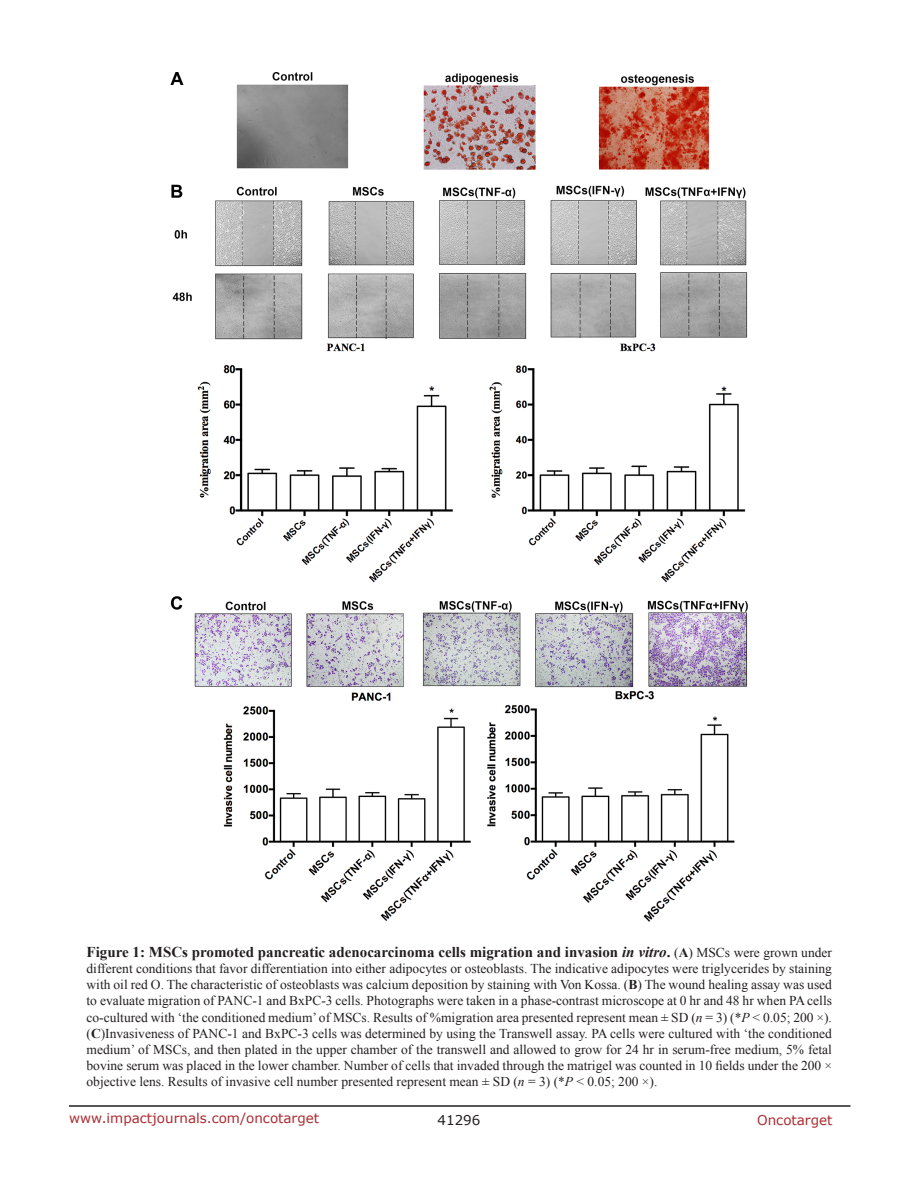
<style>
.page{position:relative;width:918px;height:1188px;background:#fff}
.page>*{position:absolute;margin:0;border:0;box-sizing:border-box;transform-origin:0 0}
.t1{font:700 15px "Times New Roman";color:#231f20}
.t2{font:13.5px/16.2px "Times New Roman";color:#231f20;text-align:justify}
.t3{font:13.5px "Verdana";color:#ac2b31}
.t4{font:13.5px "Verdana";color:#231f20}
.s1{font-style:italic}
.s2{font-weight:400;font-size:13.5px}
.s3{font-size:13.5px}
.s4{font-weight:700}
</style>
<div class="page">
<hr style="left:69px;top:1105px;width:781px;height:2px;background:#231f20">
<img style="left:171px;top:72px;width:577px;height:850px">
<p class="t1" style="left:87px;top:941px;width:747px">Figure 1: MSCs promoted pancreatic adenocarcinoma cells migration and invasion <span class="s1">in vitro</span>. <span class="s2">(</span><span class="s3">A</span><span class="s2">) MSCs were grown under</span></p>
<p class="t2" style="left:87px;top:960px;width:747px">different conditions that favor differentiation into either adipocytes or osteoblasts. The indicative adipocytes were triglycerides by staining with oil red O. The characteristic of osteoblasts was calcium deposition by staining with Von Kossa. (<span class="s4">B</span>) The wound healing assay was used to evaluate migration of PANC-1 and BxPC-3 cells. Photographs were taken in a phase-contrast microscope at 0 hr and 48 hr when PA cells co-cultured with ‘the conditioned medium’ of MSCs. Results of %migration area presented represent mean ± SD (<span class="s1">n</span> = 3) (*<span class="s1">P</span> &lt; 0.05; 200 ×). (<span class="s4">C</span>)Invasiveness of PANC-1 and BxPC-3 cells was determined by using the Transwell assay. PA cells were cultured with ‘the conditioned medium’ of MSCs, and then plated in the upper chamber of the transwell and allowed to grow for 24 hr in serum-free medium, 5% fetal bovine serum was placed in the lower chamber. Number of cells that invaded through the matrigel was counted in 10 fields under the 200 × objective lens. Results of invasive cell number presented represent mean ± SD (<span class="s1">n</span> = 3) (*<span class="s1">P</span> &lt; 0.05; 200 ×).</p>
<p class="t3" style="left:69px;top:1109px;width:252px">www.impactjournals.com/oncotarget</p>
<p class="t4" style="left:438px;top:1111px;width:44px">41296</p>
<p class="t3" style="left:757px;top:1111px;width:77px">Oncotarget</p>
</div>
